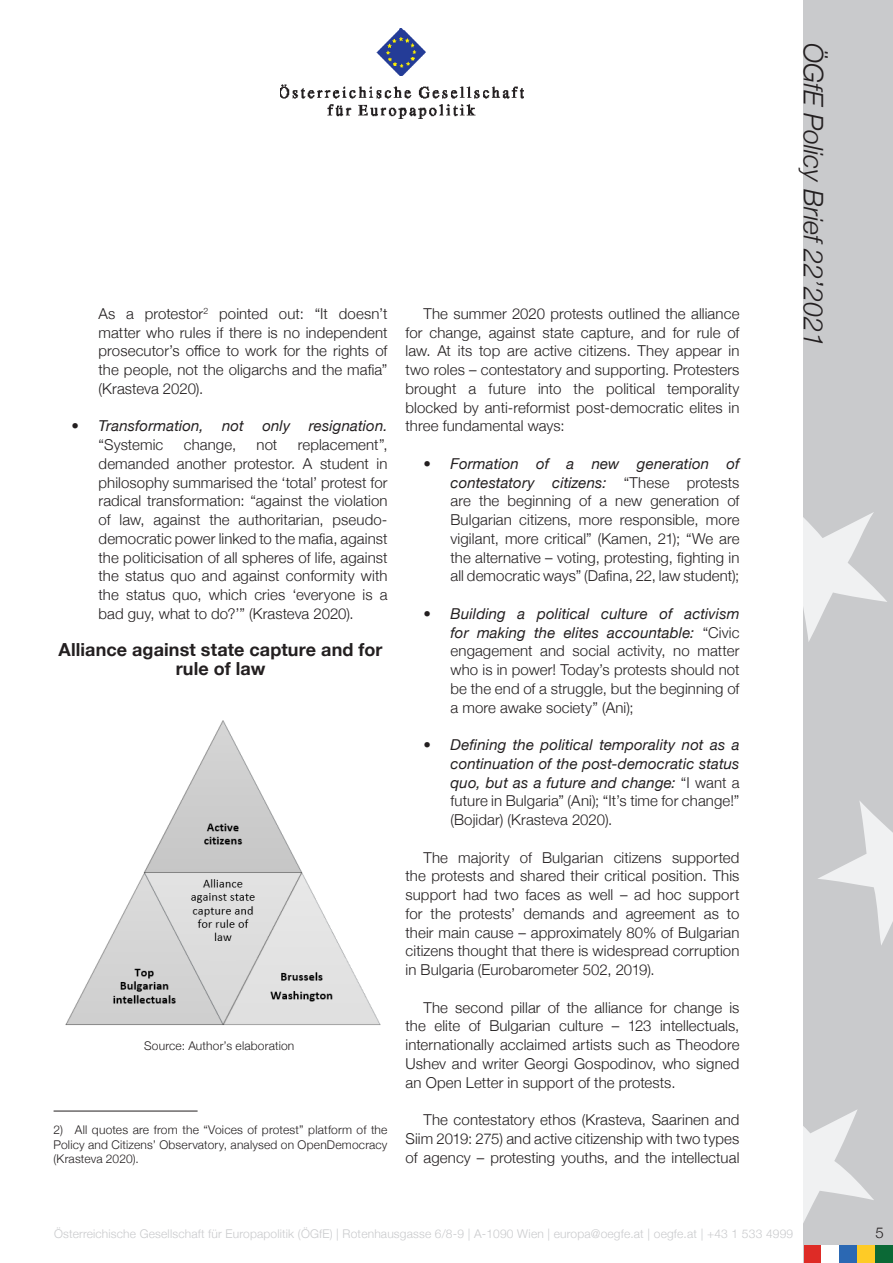
<style>
.page{position:relative;width:893px;height:1263px;background:#fff}
.page>*{position:absolute;margin:0;border:0;box-sizing:border-box;transform-origin:0 0}
.t1{font:italic 300 27px "Helvetica Neue";color:#231f20}
.Zwischenüberschrift{font:700 18px/18.8px "Helvetica Neue";letter-spacing:.005em;color:#231f20;text-align:center}
.Standard_Paragraph{font:300 15px/18.8px "Helvetica Neue";letter-spacing:.005em;color:#231f20;text-align:justify}
.t2{font:italic 15px/18.8px "Helvetica Neue";letter-spacing:.01em;color:#231f20}
.Footnotes{font:300 12px/14.4px "Helvetica Neue";letter-spacing:.015em;color:#231f20;text-align:justify}
.t3{font:300 12px "Helvetica Neue";letter-spacing:.015em;color:#c9cacc}
.Bildunterschrift{font:300 12px "Helvetica Neue";letter-spacing:.015em;color:#231f20}
.s1{font-weight:300;font-style:normal}
.s2{font-weight:400;font-style:italic}
</style>
<div class="page">
<div style="left:804px;top:0;width:89px;height:1263px;background:#c9cacc"></div>
<svg style="left:804px;top:512px;width:83px;height:130px"></svg>
<svg style="left:818px;top:801px;width:75px;height:144px"></svg>
<svg style="left:804px;top:1110px;width:70px;height:111px"></svg>
<img style="left:280px;top:29px;width:243px;height:89px">
<div style="left:857px;top:1245px;width:18px;height:18px;background:#fecb26"></div>
<div style="left:839px;top:1245px;width:18px;height:18px;background:#2b68b3"></div>
<div style="left:804px;top:1245px;width:17px;height:18px;background:#de2b26"></div>
<div style="left:875px;top:1245px;width:18px;height:18px;background:#0b6936"></div>
<div style="left:821px;top:1245px;width:18px;height:18px;background:#fff"></div>
<hr style="left:54px;top:1111px;width:144px;height:1px;background:#231f20">
<img style="left:65px;top:720px;width:316px;height:305px">
<p class="Standard_Paragraph" style="left:99px;top:303px;width:290px">As a protestor<sup>2</sup> pointed out: “It doesn’t matter who rules if there is no independent prosecutor’s office to work for the rights of the people, not the oligarchs and the mafia” (Krasteva 2020).</p>
<p class="t2" style="left:99px;top:417px;width:290px;text-indent:-27px">• Transformation, not only resignation. <span class="s1">“Systemic</span></p>
<p class="Standard_Paragraph" style="left:99px;top:434px;width:290px;text-indent:199px">replacement”, demanded another protestor. A student in philosophy summarised the ‘total’ protest for radical transformation: “against the violation of law, against the authoritarian, pseudo&shy;democratic power linked to the mafia, against the politicisation of all spheres of life, against the status quo and against conformity with the status quo, which cries ‘everyone is a bad guy, what to do?’” (Krasteva 2020).</p>
<p class="Zwischenüberschrift" style="left:59px;top:641px;width:326px">Alliance against state capture and for rule of law</p>
<p class="Standard_Paragraph" style="left:184px;top:434px;width:54px">change,</p>
<p class="Standard_Paragraph" style="left:257px;top:434px;width:22px">not</p>
<p class="Bildunterschrift" style="left:144px;top:1036px;width:152px">Source: Author’s elaboration</p>
<p class="Footnotes" style="left:54px;top:1122px;width:335px">2) All quotes are from the “Voices of protest” platform of the Policy and Citizens’ Observatory, analysed on OpenDemocracy (Krasteva 2020).</p>
<p class="Standard_Paragraph" style="left:405px;top:303px;width:335px;text-indent:18px">The summer 2020 protests outlined the alliance for change, against state capture, and for rule of law. At its top are active citizens. They appear in two roles – contestatory and supporting. Protesters brought a future into the political temporality blocked by anti-reformist post-democratic elites in three fundamental ways:</p>
<p class="Standard_Paragraph" style="left:450px;top:453px;width:290px;text-indent:-27px"><span class="s2">• Formation of a new generation of contestatory citizens:</span> “These protests are the beginning of a new generation of Bulgarian citizens, more responsible, more vigilant, more critical” (Kamen, 21); “We are the alternative – voting, protesting, fighting in all democratic ways” (Dafina, 22, law student);</p>
<p class="Standard_Paragraph" style="left:450px;top:603px;width:290px;text-indent:-27px"><span class="s2">• Building a political culture of activism for making the elites accountable:</span> “Civic engagement and social activity, no matter who is in power! Today’s protests should not be the end of a struggle, but the beginning of a more awake society” (Ani);</p>
<p class="t2" style="left:450px;top:736px;width:290px;text-align:justify;text-indent:-27px">• Defining the political temporality not as a continuation of the post-democratic status quo, but as a future and change: <span class="s1">“I want a future in Bulgaria” (Ani); “It’s time for change!” (Bojidar) (Krasteva 2020).</span></p>
<p class="Standard_Paragraph" style="left:405px;top:847px;width:335px;text-indent:18px">The majority of Bulgarian citizens supported the protests and shared their critical position. This support had two faces as well – ad hoc support for the protests’ demands and agreement as to their main cause – approximately 80% of Bulgarian citizens thought that there is widespread corruption in Bulgaria (Eurobarometer 502, 2019).</p>
<p class="Standard_Paragraph" style="left:405px;top:997px;width:335px;text-indent:18px">The second pillar of the alliance for change is the elite of Bulgarian culture – 123 intellectuals, internationally acclaimed artists such as Theodore Ushev and writer Georgi Gospodinov, who signed an Open Letter in support of the protests.</p>
<p class="Standard_Paragraph" style="left:405px;top:1109px;width:335px;text-indent:18px">The contestatory ethos (Krasteva, Saarinen and Siim 2019: 275) and active citizenship with two types of agency – protesting youths, and the intellectual</p>
<h1 class="t1" style="left:835px;top:43px;width:305px;rotate:90deg">ÖGfE Policy Brief 22’2021</h1>
<p class="t3" style="left:54px;top:1224px;width:741px">Österreichische Gesellschaft für Europapolitik (ÖGfE) | Rotenhausgasse 6/8-9 | A-1090 Wien | europa@oegfe.at | oegfe.at | +43 1 533 4999</p>
<p class="Standard_Paragraph" style="left:875px;top:1222px;width:10px">5</p>
</div>
